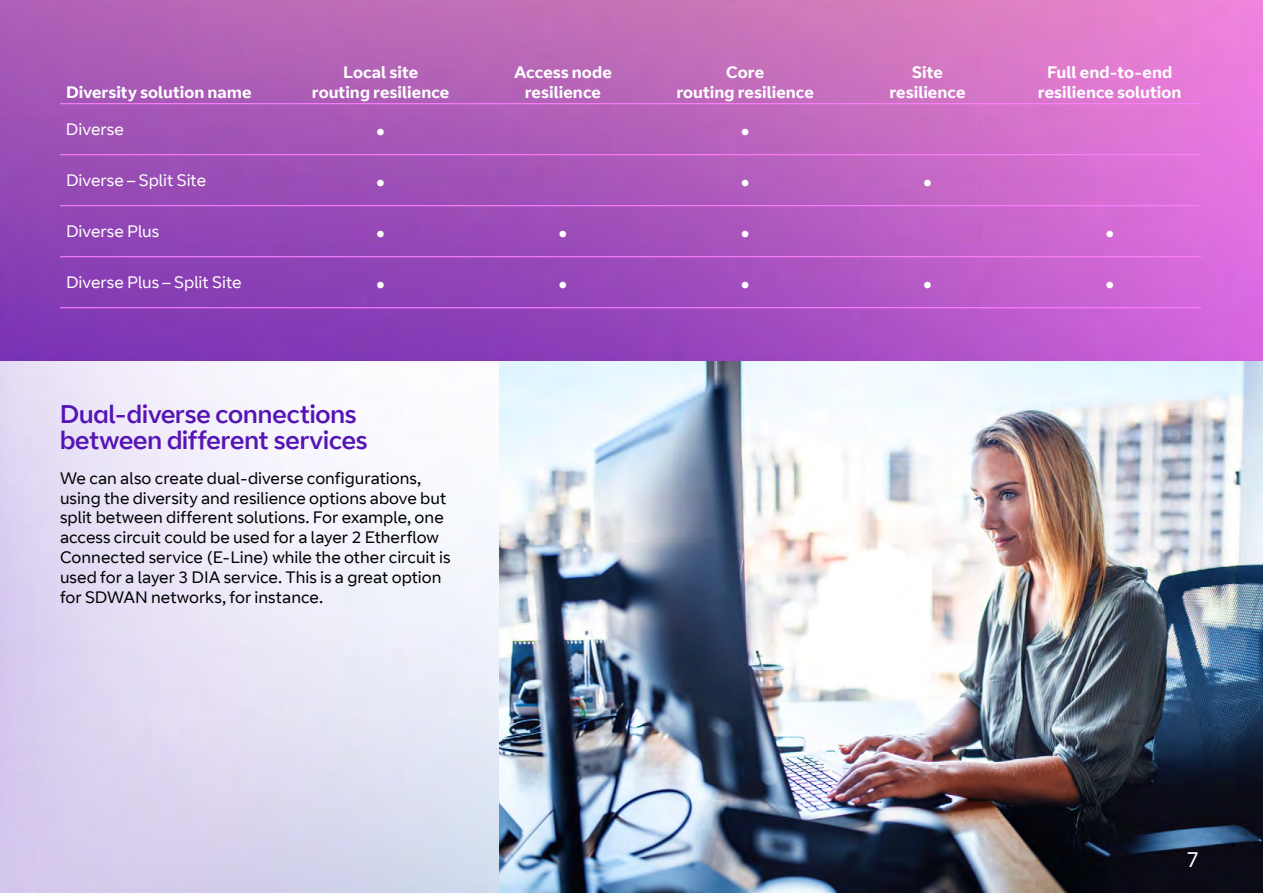
<style>
.page{position:relative;width:1263px;height:893px;background:#fff}
.page>*{position:absolute;margin:0;border:0;box-sizing:border-box;transform-origin:0 0}
.t1{font:30px "BT Curve";color:#fff}
.t2{font:25.5px/25.5px "BT Curve Headline";color:#5514b4}
.t3{font:21.6px "BT Curve";color:#fff}
.t4{font:16.5px/19.8px "BT Curve";color:#000}
.t5{font:700 16.5px/19.8px "BT Curve";color:#fff;text-align:center}
.t6{font:16.5px "BT Curve";color:#fff}
</style>
<div class="page">
<img style="left:0;top:360px;width:500px;height:533px">
<img style="left:500px;top:360px;width:763px;height:533px">
<img style="left:0;top:0;width:1263px;height:360px">
<hr style="left:60px;top:154px;width:230px;height:1px;background:#ff80ff">
<hr style="left:290px;top:154px;width:182px;height:1px;background:#ff80ff">
<hr style="left:472px;top:154px;width:182px;height:1px;background:#ff80ff">
<hr style="left:654px;top:154px;width:182px;height:1px;background:#ff80ff">
<hr style="left:836px;top:154px;width:182px;height:1px;background:#ff80ff">
<hr style="left:1018px;top:154px;width:183px;height:1px;background:#ff80ff">
<hr style="left:60px;top:205px;width:230px;height:1px;background:#ff80ff">
<hr style="left:290px;top:205px;width:182px;height:1px;background:#ff80ff">
<hr style="left:472px;top:205px;width:182px;height:1px;background:#ff80ff">
<hr style="left:654px;top:205px;width:182px;height:1px;background:#ff80ff">
<hr style="left:836px;top:205px;width:182px;height:1px;background:#ff80ff">
<hr style="left:1018px;top:205px;width:183px;height:1px;background:#ff80ff">
<hr style="left:60px;top:256px;width:230px;height:1px;background:#ff80ff">
<hr style="left:290px;top:256px;width:182px;height:1px;background:#ff80ff">
<hr style="left:472px;top:256px;width:182px;height:1px;background:#ff80ff">
<hr style="left:654px;top:256px;width:182px;height:1px;background:#ff80ff">
<hr style="left:836px;top:256px;width:182px;height:1px;background:#ff80ff">
<hr style="left:1018px;top:256px;width:183px;height:1px;background:#ff80ff">
<hr style="left:60px;top:307px;width:230px;height:1px;background:#ff80ff">
<hr style="left:290px;top:307px;width:182px;height:1px;background:#ff80ff">
<hr style="left:472px;top:307px;width:182px;height:1px;background:#ff80ff">
<hr style="left:654px;top:307px;width:182px;height:1px;background:#ff80ff">
<hr style="left:836px;top:307px;width:182px;height:1px;background:#ff80ff">
<hr style="left:1018px;top:307px;width:183px;height:1px;background:#ff80ff">
<hr style="left:60px;top:103px;width:230px;height:1px;background:#ff80ff">
<hr style="left:290px;top:103px;width:182px;height:1px;background:#ff80ff">
<hr style="left:472px;top:103px;width:182px;height:1px;background:#ff80ff">
<hr style="left:654px;top:103px;width:182px;height:1px;background:#ff80ff">
<hr style="left:836px;top:103px;width:182px;height:1px;background:#ff80ff">
<hr style="left:1018px;top:103px;width:183px;height:1px;background:#ff80ff">
<p class="t5" style="left:66px;top:83px;width:187px">Diversity solution name</p>
<p class="t5" style="left:312px;top:63px;width:139px">Local site<br>routing resilience</p>
<p class="t5" style="left:514px;top:63px;width:99px">Access node resilience</p>
<p class="t5" style="left:676px;top:63px;width:139px">Core<br>routing resilience</p>
<p class="t5" style="left:889px;top:63px;width:78px">Site resilience</p>
<p class="t5" style="left:1038px;top:63px;width:145px">Full end-to-end resilience solution</p>
<p class="t6" style="left:66px;top:120px;width:59px">Diverse</p>
<h1 class="t1" style="left:374px;top:112px;width:15px">•</h1>
<h1 class="t1" style="left:738px;top:112px;width:15px">•</h1>
<p class="t6" style="left:66px;top:171px;width:142px">Diverse – Split Site</p>
<h1 class="t1" style="left:374px;top:163px;width:15px">•</h1>
<h1 class="t1" style="left:738px;top:163px;width:15px">•</h1>
<h1 class="t1" style="left:921px;top:163px;width:15px">•</h1>
<p class="t6" style="left:66px;top:222px;width:95px">Diverse Plus</p>
<h1 class="t1" style="left:374px;top:214px;width:15px">•</h1>
<h1 class="t1" style="left:556px;top:214px;width:15px">•</h1>
<h1 class="t1" style="left:738px;top:214px;width:15px">•</h1>
<h1 class="t1" style="left:1103px;top:214px;width:15px">•</h1>
<p class="t6" style="left:66px;top:273px;width:177px">Diverse Plus – Split Site</p>
<h1 class="t1" style="left:374px;top:265px;width:15px">•</h1>
<h1 class="t1" style="left:556px;top:265px;width:15px">•</h1>
<h1 class="t1" style="left:738px;top:265px;width:15px">•</h1>
<h1 class="t1" style="left:921px;top:265px;width:15px">•</h1>
<h1 class="t1" style="left:1103px;top:265px;width:15px">•</h1>
<h2 class="t2" style="left:60px;top:403px;width:309px">Dual-diverse connections between different services</h2>
<p class="t4" style="left:60px;top:469px;width:392px">We can also create dual-diverse configurations, using the diversity and resilience options above but split between different solutions. For example, one access circuit could be used for a layer 2 Etherflow Connected service (E-Line) while the other circuit is used for a layer 3 DIA service. This is a great option for SDWAN networks, for instance.</p>
<h3 class="t3" style="left:1186px;top:846px;width:15px">7</h3>
</div>
